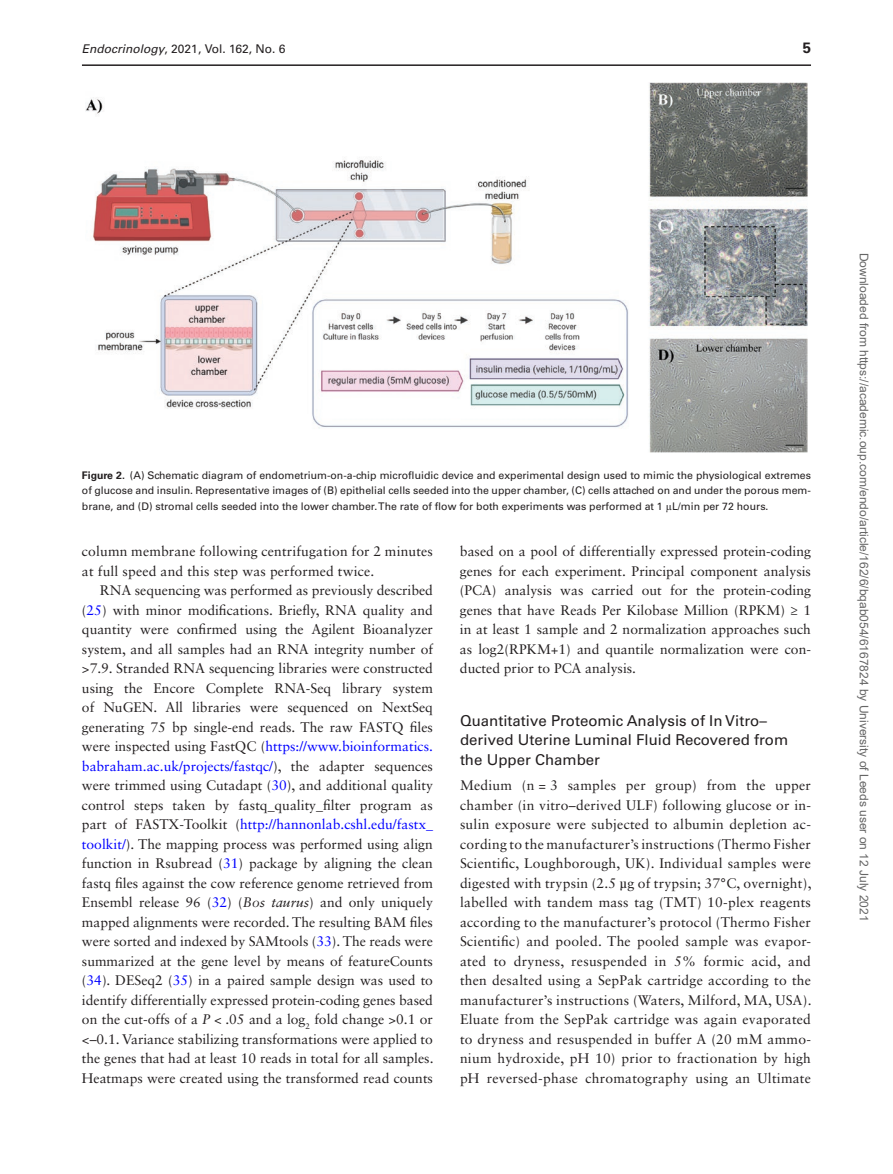
<style>
.page{position:relative;width:893px;height:1174px;background:#fff}
.page>*{position:absolute;margin:0;border:0;box-sizing:border-box;transform-origin:0 0}
.t1{font:15px/19.5px "Univers LT Std";color:#231f20}
.t2{font:700 15px "Univers LT Std";color:#231f20}
.t3{font:13.8px/19.5px "Sabon LT Std";letter-spacing:.01em;color:#231f20;text-align:justify}
.t4{font:12px "Arial";color:#666}
.t5{font:12px "Univers LT Std";color:#231f20}
.t6{font:10.5px/15.3px "Univers LT Std";color:#231f20;text-align:justify}
.s1{font-style:italic}
.s2{font-weight:700}
.s3{font-family:"Gandhari Unicode"}
.s4{color:#00f}
</style>
<div class="page">
<hr style="left:82px;top:64px;width:729px;height:2px;background:#231f20">
<img style="left:86px;top:82px;width:721px;height:370px">
<p class="t5" style="left:82px;top:42px;width:205px"><span class="s1">Endocrinology</span>, 2021, Vol. 162, No. 6</p>
<p class="t2" style="left:803px;top:39px;width:10px">5</p>
<p class="t6" style="left:82px;top:468px;width:730px"><span class="s2">Figure 2.</span> (A) Schematic diagram of endometrium-on-a-chip microfluidic device and experimental design used to mimic the physiological extremes of glucose and insulin. Representative images of (B) epithelial cells seeded into the upper chamber, (C) cells attached on and under the porous mem&shy;brane, and (D) stromal cells seeded into the lower chamber. The rate of flow for both experiments was performed at 1 <span class="s3">μ</span>L/min per 72 hours.</p>
<p class="t3" style="left:82px;top:541px;width:352px">column membrane following centrifugation for 2 minutes at full speed and this step was performed twice.</p>
<p class="t3" style="left:82px;top:580px;width:353px;text-indent:18px">RNA sequencing was performed as previously described (<span class="s4">25</span>) with minor modifications. Briefly, RNA quality and quantity were confirmed using the Agilent Bioanalyzer system, and all samples had an RNA integrity number of &gt;7.9. Stranded RNA sequencing libraries were constructed using the Encore Complete RNA-Seq library system of NuGEN. All libraries were sequenced on NextSeq generating 75 bp single-end reads. The raw FASTQ files were inspected using FastQC (<span class="s4">https://www.bioinformatics. babraham.ac.uk/projects/fastqc/</span>), the adapter sequences were trimmed using Cutadapt (<span class="s4">30</span>), and additional quality control steps taken by fastq_quality_filter program as part of FASTX-Toolkit (<span class="s4">http://hannonlab.cshl.edu/fastx_ toolkit/</span>). The mapping process was performed using align function in Rsubread (<span class="s4">31</span>) package by aligning the clean fastq files against the cow reference genome retrieved from Ensembl release 96 (<span class="s4">32</span>) (<span class="s1">Bos taurus</span>) and only uniquely mapped alignments were recorded. The resulting BAM files were sorted and indexed by SAMtools (<span class="s4">33</span>). The reads were summarized at the gene level by means of featureCounts (<span class="s4">34</span>). DESeq2 (<span class="s4">35</span>) in a paired sample design was used to identify differentially expressed protein-coding genes based on the cut-offs of a <span class="s1">P</span> &lt; .05 and a log<sub>2</sub> fold change &gt;0.1 or &lt;–0.1. Variance stabilizing transformations were applied to the genes that had at least 10 reads in total for all samples.<br>Heatmaps were created using the transformed read counts</p>
<p class="t3" style="left:460px;top:541px;width:353px">based on a pool of differentially expressed protein-coding genes for each experiment. Principal component analysis (PCA) analysis was carried out for the protein-coding genes that have Reads Per Kilobase Million (RPKM) ≥ 1 in at least 1 sample and 2 normalization approaches such as log2(RPKM+1) and quantile normalization were con&shy;ducted prior to PCA analysis.</p>
<p class="t1" style="left:460px;top:710px;width:330px">Quantitative Proteomic Analysis of In Vitro– derived Uterine Luminal Fluid Recovered from the Upper Chamber</p>
<p class="t3" style="left:460px;top:775px;width:353px">Medium (n = 3 samples per group) from the upper chamber (in vitro<span class="s1">–</span>derived ULF) following glucose or in&shy;sulin exposure were subjected to albumin depletion ac&shy;cording to the manufacturer’s instructions (Thermo Fisher Scientific, Loughborough, UK). Individual samples were digested with trypsin (2.5 <span class="s3">µ</span>g of trypsin; 37°C, overnight), labelled with tandem mass tag (TMT) 10-plex reagents according to the manufacturer’s protocol (Thermo Fisher Scientific) and pooled. The pooled sample was evapor&shy;ated to dryness, resuspended in 5% formic acid, and then desalted using a SepPak cartridge according to the manufacturer’s instructions (Waters, Milford, MA, USA).<br>Eluate from the SepPak cartridge was again evaporated to dryness and resuspended in buffer A (20 mM ammo&shy;nium hydroxide, pH 10) prior to fractionation by high pH reversed-phase chromatography using an Ultimate</p>
<p class="t4" style="left:868px;top:252px;width:670px;rotate:90deg">Downloaded from https://academic.oup.com/endo/article/162/6/bqab054/6167824 by University of Leeds user on 12 July 2021</p>
</div>
